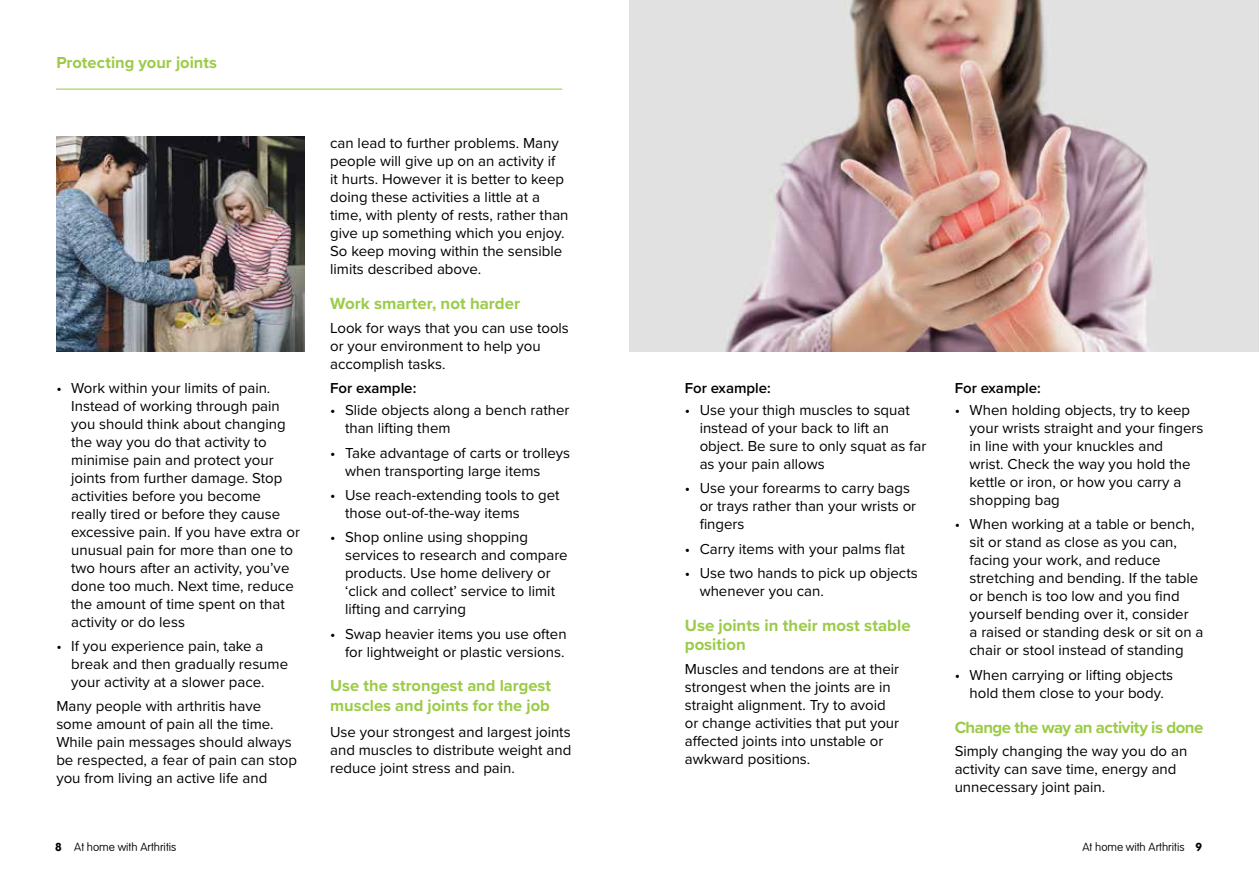
<style>
.page{position:relative;width:1259px;height:893px;background:#fff}
.page>*{position:absolute;margin:0;border:0;box-sizing:border-box;transform-origin:0 0}
.t1{font:700 16.8px/19.5px "Proxima Nova";color:#9bcb48}
.t2{font:700 16.8px "Proxima Nova";letter-spacing:-.03em;color:#9bcb48}
.t3{font:700 16.5px/19.5px "Proxima Nova";color:#9bcb48}
.t4{font:15px/18px "Proxima Nova";color:#000}
.t5{font:600 15px "Proxima Nova";color:#000}
.t6{font:100 11.55px "VAG Rounded";color:#000}
.s1{font-family:"VAG Rounded Bold";font-weight:400}
</style>
<div class="page">
<hr style="left:56px;top:89px;width:506px;height:1px;background:#9bcb48">
<img style="left:56px;top:136px;width:248px;height:215px">
<img style="left:629px;top:0;width:630px;height:351px">
<p class="t3" style="left:56px;top:52px;width:162px">Protecting your joints</p>
<p class="t4" style="left:71px;top:378px;width:230px;text-indent:-15px">• Work within your limits of pain.<br>Instead of working through pain you should think about changing the way you do that activity to minimise pain and protect your joints from further damage. Stop activities before you become really tired or before they cause excessive pain. If you have extra or unusual pain for more than one to two hours after an activity, you’ve done too much. Next time, reduce the amount of time spent on that activity or do less</p>
<p class="t4" style="left:71px;top:636px;width:218px;text-indent:-15px">• If you experience pain, take a break and then gradually resume your activity at a slower pace.</p>
<p class="t4" style="left:56px;top:697px;width:242px">Many people with arthritis have some amount of pain all the time.<br>While pain messages should always be respected, a fear of pain can stop you from living an active life and</p>
<p class="t4" style="left:330px;top:133px;width:240px">can lead to further problems. Many people will give up on an activity if<br>it hurts. However it is better to keep doing these activities a little at a time, with plenty of rests, rather than give up something which you enjoy.<br>So keep moving within the sensible limits described above.</p>
<p class="t1" style="left:330px;top:293px;width:191px">Work smarter, not harder</p>
<p class="t4" style="left:330px;top:318px;width:240px">Look for ways that you can use tools or your environment to help you accomplish tasks.</p>
<p class="t5" style="left:330px;top:377px;width:88px">For example:</p>
<p class="t4" style="left:345px;top:401px;width:226px;text-indent:-15px">• Slide objects along a bench rather than lifting them</p>
<p class="t4" style="left:345px;top:443px;width:227px;text-indent:-15px">• Take advantage of carts or trolleys when transporting large items</p>
<p class="t4" style="left:345px;top:485px;width:216px;text-indent:-15px">• Use reach-extending tools to get those out-of-the-way items</p>
<p class="t4" style="left:345px;top:528px;width:224px;text-indent:-15px">• Shop online using shopping services to research and compare products. Use home delivery or ‘click and collect’ service to limit lifting and carrying</p>
<p class="t4" style="left:330px;top:624px;width:238px;text-align:right">• Swap heavier items you use often for lightweight or plastic versions.</p>
<p class="t3" style="left:330px;top:676px;width:222px">Use the strongest and largest muscles and joints for the job</p>
<p class="t4" style="left:330px;top:723px;width:243px;text-align:justify">Use your strongest and largest joints and muscles to distribute weight and reduce joint stress and pain.</p>
<p class="t5" style="left:685px;top:376px;width:88px">For example:</p>
<p class="t4" style="left:699px;top:400px;width:228px;text-indent:-15px">• Use your thigh muscles to squat instead of your back to lift an object. Be sure to only squat as far as your pain allows</p>
<p class="t4" style="left:699px;top:479px;width:218px;text-indent:-15px">• Use your forearms to carry bags or trays rather than your wrists or fingers</p>
<p class="t4" style="left:685px;top:539px;width:222px">• Carry items with your palms flat</p>
<p class="t4" style="left:699px;top:563px;width:220px;text-indent:-15px">• Use two hands to pick up objects whenever you can.</p>
<p class="t1" style="left:685px;top:615px;width:227px">Use joints in their most stable position</p>
<p class="t4" style="left:685px;top:660px;width:216px">Muscles and tendons are at their strongest when the joints are in straight alignment. Try to avoid or change activities that put your affected joints into unstable or awkward positions.</p>
<p class="t5" style="left:954px;top:376px;width:88px">For example:</p>
<p class="t4" style="left:969px;top:400px;width:235px;text-indent:-15px">• When holding objects, try to keep your wrists straight and your fingers in line with your knuckles and<br>wrist. Check the way you hold the kettle or iron, or how you carry a shopping bag</p>
<p class="t4" style="left:969px;top:515px;width:235px;text-indent:-15px">• When working at a table or bench, sit or stand as close as you can, facing your work, and reduce stretching and bending. If the table or bench is too low and you find yourself bending over it, consider<br>a raised or standing desk or sit on a chair or stool instead of standing</p>
<p class="t4" style="left:954px;top:665px;width:220px;text-align:center">• When carrying or lifting objects hold them close to your body.</p>
<p class="t2" style="left:954px;top:714px;width:250px">Change the way an activity is done</p>
<p class="t4" style="left:954px;top:742px;width:234px">Simply changing the way you do an activity can save time, energy and unnecessary joint pain.</p>
<p class="t6" style="left:55px;top:840px;width:122px"><span class="s1">8</span> At home with Arthritis</p>
<p class="t6" style="left:1082px;top:840px;width:121px">At home with Arthritis <span class="s1">9</span></p>
</div>
